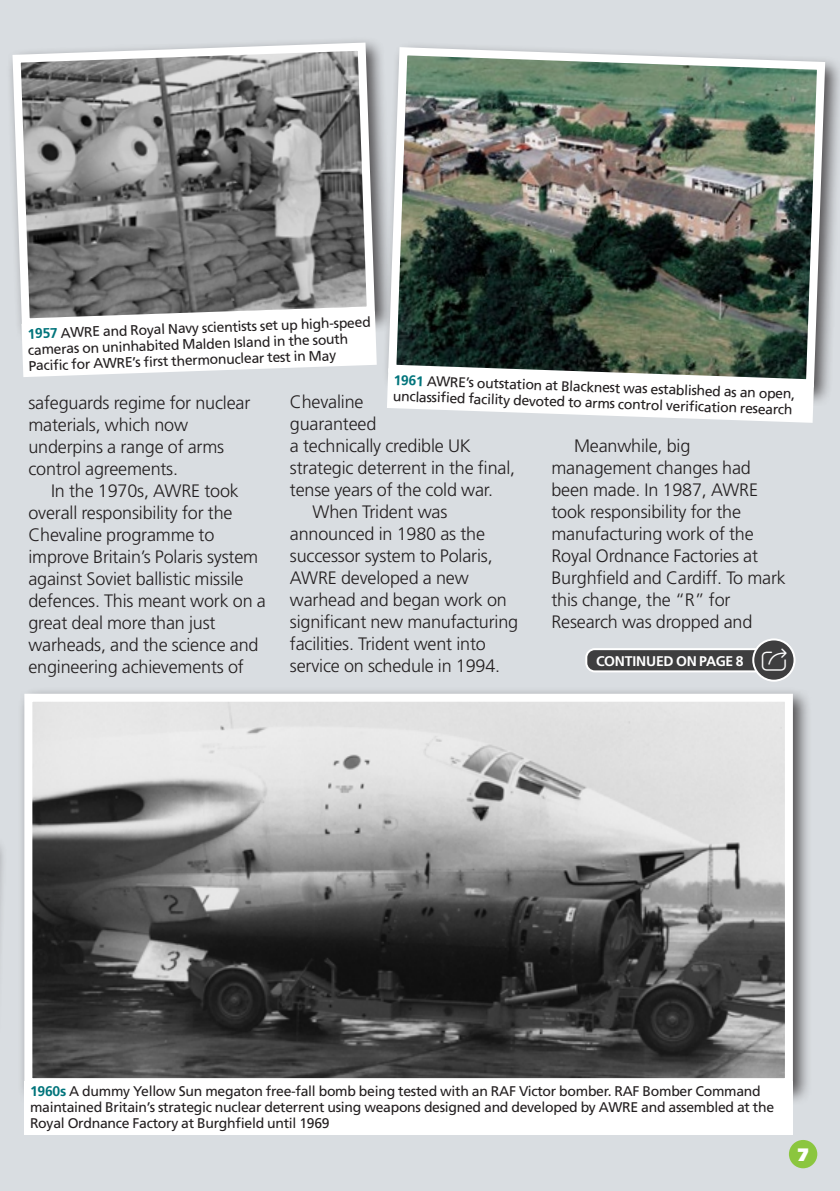
<style>
.page{position:relative;width:840px;height:1191px;background:#fff}
.page>*{position:absolute;margin:0;border:0;box-sizing:border-box;transform-origin:0 0}
.t1{font:300 18px/22px "Frutiger";letter-spacing:-.01em;color:#231f20}
.t2{font:900 18px "Frutiger";color:#fff}
.t3{font:14px/16px "Frutiger";letter-spacing:-.02em;color:#231f20}
.t4{font:700 14px "Frutiger";letter-spacing:-.015em;color:#fff}
.s1{font-weight:700;color:#00747b}
</style>
<div class="page">
<div style="left:0;top:0;width:839px;height:1191px;background:#d9dde1"></div>
<svg style="left:10px;top:40px;width:369px;height:291px;background:#8b8b8b"></svg>
<div style="left:18px;top:686px;width:793px;height:419px;background:#231f20;opacity:.75"></div>
<img style="left:33px;top:702px;width:750px;height:375px">
<div style="left:24px;top:693px;width:768px;height:393px;border:8px solid #fff"></div>
<div style="left:381px;top:41px;width:458px;height:365px;background:#231f20;opacity:.75"></div>
<img style="left:384px;top:43px;width:444px;height:348px">
<svg style="left:21px;top:311px;width:355px;height:66px;background:#f6f6f7"></svg>
<div style="left:24px;top:1081px;width:768px;height:53px;background:#fff"></div>
<svg style="left:386px;top:368px;width:427px;height:55px;background:#eaebeb"></svg>
<div style="left:586px;top:649px;width:201px;height:22px;background:#3e3e3f;border-radius:9px"></div>
<div style="left:585px;top:648px;width:203px;height:24px;border:2px solid #fff;border-radius:9px"></div>
<svg style="left:752px;top:639px;width:42px;height:41px"></svg>
<div style="left:751px;top:638px;width:44px;height:43px;border:2px solid #fff;border-radius:50%"></div>
<div style="left:788px;top:1140px;width:28px;height:28px;background:#8bc63e;border-radius:50%"></div>
<svg style="left:761px;top:648px;width:25px;height:22px"></svg>
<p class="t3" style="left:27px;top:326px;width:345px;rotate:-2deg"><span class="s1">1957</span> AWRE and Royal Navy scientists set up high-speed cameras on uninhabited Malden Island in the south<br>Pacifi c for AWRE’s fi rst thermonuclear test in May</p>
<p class="t1" style="left:28px;top:392px;width:223px">safeguards regime for nuclear materials, which now underpins a range of arms control agreements.</p>
<p class="t1" style="left:28px;top:480px;width:239px;text-indent:23px">In the 1970s, AWRE took overall responsibility for the<br>Chevaline programme to improve Britain’s Polaris system against Soviet ballistic missile defences. This meant work on a great deal more than just warheads, and the science and engineering achievements of</p>
<p class="t3" style="left:393px;top:372px;width:403px;rotate:2deg"><span class="s1">1961</span> AWRE’s outstation at Blacknest was established as an open, unclassifi ed facility devoted to arms control verifi cation research</p>
<p class="t1" style="left:551px;top:435px;width:236px;text-indent:23px">Meanwhile, big management changes had been made. In 1987, AWRE took responsibility for the manufacturing work of the<br>Royal Ordnance Factories at<br>Burghfield and Cardiff. To mark this change, the “R” for<br>Research was dropped and</p>
<p class="t4" style="left:595px;top:652px;width:149px">CONTINUED ON PAGE 8</p>
<p class="t1" style="left:290px;top:390px;width:75px">Chevaline</p>
<p class="t1" style="left:290px;top:412px;width:88px">guaranteed</p>
<p class="t1" style="left:290px;top:434px;width:182px">a technically credible UK</p>
<p class="t1" style="left:290px;top:456px;width:227px">strategic deterrent in the final,</p>
<p class="t1" style="left:290px;top:478px;width:204px">tense years of the cold war.</p>
<p class="t1" style="left:312px;top:500px;width:136px">When Trident was</p>
<p class="t1" style="left:290px;top:522px;width:196px">announced in 1980 as the</p>
<p class="t1" style="left:290px;top:544px;width:204px">successor system to Polaris,</p>
<p class="t1" style="left:290px;top:566px;width:180px">AWRE developed a new</p>
<p class="t1" style="left:290px;top:588px;width:218px">warhead and began work on</p>
<p class="t1" style="left:290px;top:610px;width:230px">significant new manufacturing</p>
<p class="t1" style="left:290px;top:632px;width:197px">facilities. Trident went into</p>
<p class="t1" style="left:290px;top:654px;width:212px">service on schedule in 1994.</p>
<p class="t3" style="left:30px;top:1083px;width:745px"><span class="s1">1960s</span> A dummy Yellow Sun megaton free-fall bomb being tested with an RAF Victor bomber. RAF Bomber Command maintained Britain’s strategic nuclear deterrent using weapons designed and developed by AWRE and assembled at the<br>Royal Ordnance Factory at Burghfield until 1969</p>
<p class="t2" style="left:797px;top:1143px;width:12px">7</p>
</div>
